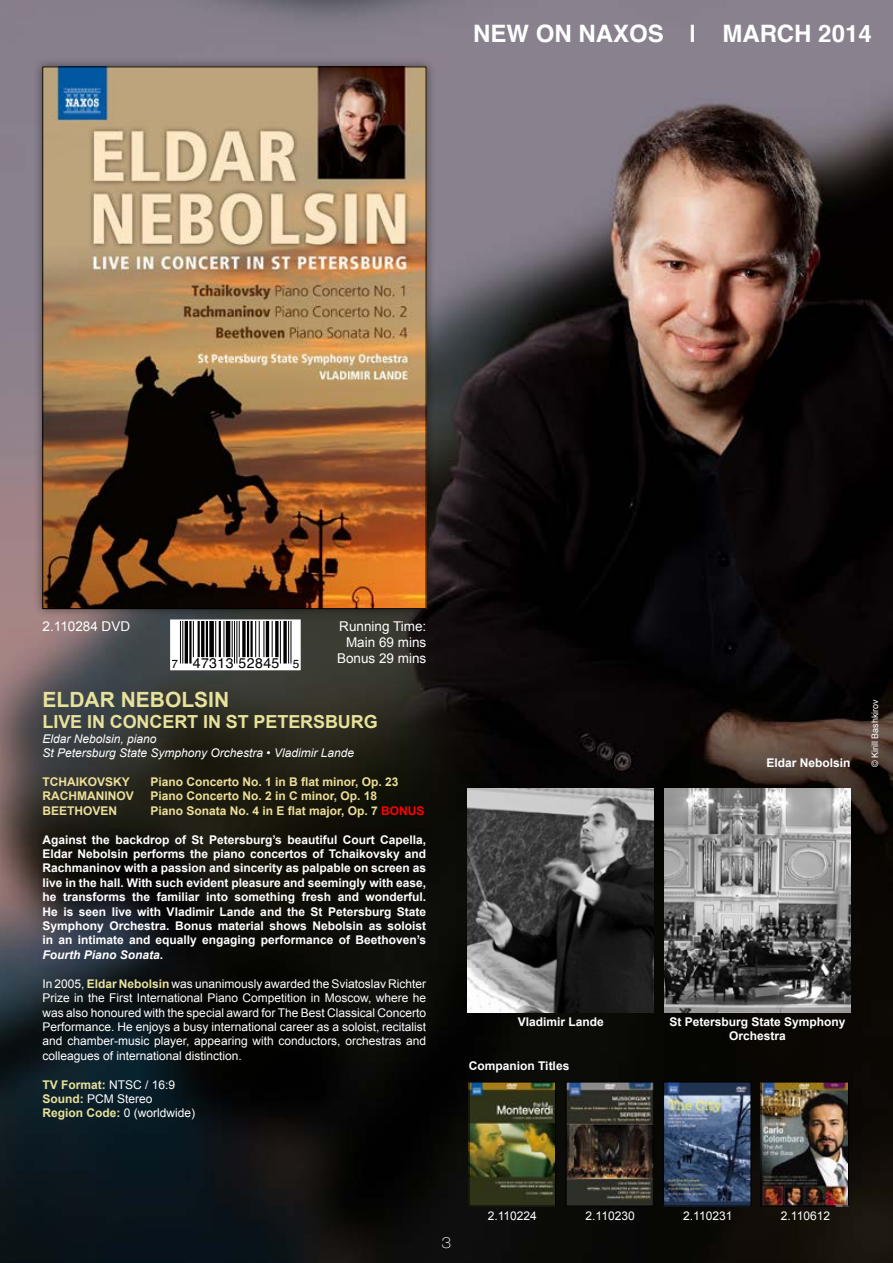
<style>
.page{position:relative;width:893px;height:1263px;background:#fff}
.page>*{position:absolute;margin:0;border:0;box-sizing:border-box;transform-origin:0 0}
.t1{font:700 24px "Helvetica";color:#fff}
.t2{font:700 21px "Arial";color:#e7e29b}
.t3{font:700 18px "Arial";letter-spacing:-.005em;color:#e7e29b}
.t4{font:100 expanded 15px "Helvetica Neue";color:#fff}
.t5{font:14.1px "Helvetica";letter-spacing:.025em;color:#000}
.t6{font:13.5px/16.2px "Arial";color:#fff;text-align:right}
.t7{font:700 12px/14.4px "Arial";color:#fff;text-align:justify}
.t8{font:12px/14.4px "Arial";color:#fff;text-align:justify}
.t9{font:700 12px "Arial";color:#ecdf98}
.t10{font:italic 12px/14.4px "Arial";color:#fff}
.t11{font:9px "Arial";color:#fff}
.s1{font-size:11.7px}
.s2{color:#f00}
.s3{font-style:italic}
.s4{font-weight:700;color:#e7e29b}
</style>
<div class="page">
<img style="left:0;top:0;width:893px;height:1263px">
<svg style="left:169px;top:619px;width:132px;height:52px"></svg>
<div style="left:33px;top:58px;width:403px;height:560px;background:#000;opacity:.5"></div>
<img style="left:45px;top:69px;width:379px;height:538px">
<img style="left:664px;top:788px;width:187px;height:224px">
<img style="left:468px;top:788px;width:186px;height:224px">
<img style="left:471px;top:1084px;width:83px;height:120px">
<div style="left:469px;top:1082px;width:87px;height:124px;border:1px solid #000"></div>
<img style="left:568px;top:1084px;width:83px;height:120px">
<div style="left:566px;top:1082px;width:87px;height:124px;border:1px solid #000"></div>
<img style="left:665px;top:1084px;width:84px;height:120px">
<div style="left:663px;top:1082px;width:88px;height:124px;border:1px solid #000"></div>
<img style="left:763px;top:1084px;width:84px;height:120px">
<div style="left:761px;top:1082px;width:88px;height:124px;border:1px solid #000"></div>
<h1 class="t1" style="left:473px;top:15px;width:400px">NEW ON NAXOS | MARCH 2014</h1>
<p class="t6" style="left:43px;top:618px;width:89px">2.110284 DVD</p>
<p class="t6" style="left:337px;top:618px;width:91px">Running Time:<br>Main 69 mins<br>Bonus 29 mins</p>
<p class="t5" style="left:172px;top:652px;width:129px"><span class="s1">7</span> 47313 52845 <span class="s1">5</span></p>
<h2 class="t2" style="left:43px;top:685px;width:188px">ELDAR NEBOLSIN</h2>
<h3 class="t3" style="left:43px;top:710px;width:337px">LIVE IN CONCERT IN ST PETERSBURG</h3>
<p class="t10" style="left:43px;top:732px;width:313px">Eldar Nebolsin, piano<br>St Petersburg State Symphony Orchestra • Vladimir Lande</p>
<p class="t9" style="left:43px;top:774px;width:89px">TCHAIKOVSKY</p>
<p class="t9" style="left:151px;top:774px;width:250px">Piano Concerto No. 1 in B flat minor, Op. 23</p>
<p class="t9" style="left:43px;top:788px;width:93px">RACHMANINOV</p>
<p class="t9" style="left:151px;top:788px;width:228px">Piano Concerto No. 2 in C minor, Op. 18</p>
<p class="t9" style="left:43px;top:803px;width:76px">BEETHOVEN</p>
<p class="t9" style="left:151px;top:803px;width:276px">Piano Sonata No. 4 in E flat major, Op. 7 <span class="s2">BONUS</span></p>
<p class="t7" style="left:43px;top:833px;width:385px">Against the backdrop of St Petersburg’s beautiful Court Capella, Eldar Nebolsin performs the piano concertos of Tchaikovsky and Rachmaninov with a passion and sincerity as palpable on screen as live in the hall. With such evident pleasure and seemingly with ease, he transforms the familiar into something fresh and wonderful.<br>He is seen live with Vladimir Lande and the St Petersburg State Symphony Orchestra. Bonus material shows Nebolsin as soloist in an intimate and equally engaging performance of Beethoven’s <span class="s3">Fourth Piano Sonata</span>.</p>
<p class="t8" style="left:43px;top:976px;width:385px">In 2005, <span class="s4">Eldar Nebolsin</span> was unanimously awarded the Sviatoslav Richter Prize in the First International Piano Competition in Moscow, where he was also honoured with the special award for The Best Classical Concerto Performance. He enjoys a busy international career as a soloist, recitalist and chamber-music player, appearing with conductors, orchestras and colleagues of international distinction.</p>
<p class="t8" style="left:43px;top:1077px;width:154px;text-align:left"><span class="s4">TV Format:</span> NTSC / 16:9<br><span class="s4">Sound:</span> PCM Stereo<br><span class="s4">Region Code:</span> 0 (worldwide)</p>
<p class="t7" style="left:518px;top:1015px;width:88px">Vladimir Lande</p>
<p class="t7" style="left:469px;top:1059px;width:102px">Companion Titles</p>
<p class="t7" style="left:766px;top:756px;width:86px">Eldar Nebolsin</p>
<p class="t11" style="left:869px;top:767px;width:70px;rotate:-90deg">© Kirill Bashkirov</p>
<p class="t7" style="left:669px;top:1015px;width:178px;text-align:center">St Petersburg State Symphony<br>Orchestra</p>
<p class="t4" style="left:442px;top:1233px;width:11px">3</p>
<p class="t8" style="left:488px;top:1209px;width:51px">2.110224</p>
<p class="t8" style="left:586px;top:1209px;width:51px">2.110230</p>
<p class="t8" style="left:683px;top:1209px;width:51px">2.110231</p>
<p class="t8" style="left:781px;top:1209px;width:51px">2.110612</p>
</div>
